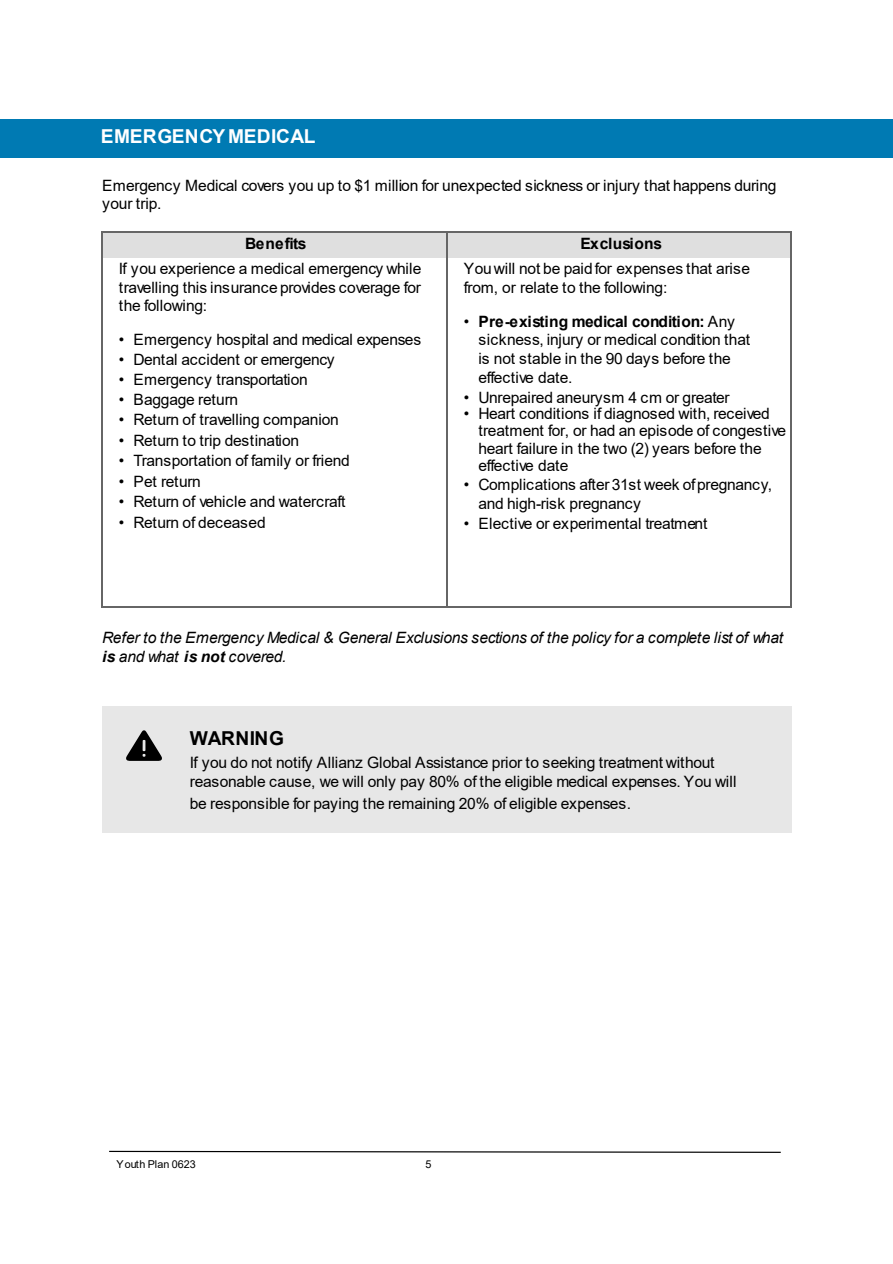
<style>
.page{position:relative;width:893px;height:1264px;background:#fff}
.page>*{position:absolute;margin:0;border:0;box-sizing:border-box;transform-origin:0 0}
.t1{font:700 19.2px "Gmdyqm Arial";letter-spacing:.02em;color:#fff}
.t2{font:700 19.2px "Gmdyqm Arial";letter-spacing:.01em;color:#000}
.t3{font:15.6px/19.2px "Jvfsgc Arial";letter-spacing:-.02em;color:#000}
.t4{font:italic 15.6px/19.2px "Dvfnmf Arial";letter-spacing:-.02em;color:#000}
.t5{font:700 15.6px "Gmdyqm Arial";letter-spacing:.005em;color:#000}
.t6{font:700 15.6px "Gmdyqm Arial";letter-spacing:-.025em;color:#000}
.t7{font:10.8px "Jvfsgc Arial";color:#000}
.s1{font-family:"Gmdyqm Arial";font-weight:700}
.s2{font-family:"Dhpbmy Arial";font-weight:700}
</style>
<div class="page">
<div style="left:1px;top:120px;width:892px;height:38px;background:#007ab3"></div>
<div style="left:102px;top:706px;width:689px;height:126px;background:#e7e7e7"></div>
<svg style="left:109px;top:1150px;width:672px;height:3px"></svg>
<div style="left:103px;top:232px;width:344px;height:25px;background:#dfdfdf"></div>
<div style="left:448px;top:232px;width:344px;height:25px;background:#dfdfdf"></div>
<hr style="left:102px;top:232px;width:344px;height:1px;background:#666">
<hr style="left:447px;top:232px;width:344px;height:1px;background:#666">
<svg style="left:101px;top:232px;width:1px;height:25px"></svg>
<svg style="left:446px;top:232px;width:1px;height:25px"></svg>
<svg style="left:791px;top:232px;width:1px;height:25px"></svg>
<hr style="left:101px;top:257px;width:1px;height:350px;background:#666">
<hr style="left:102px;top:607px;width:344px;height:1px;background:#666">
<hr style="left:446px;top:257px;width:1px;height:350px;background:#666">
<hr style="left:447px;top:607px;width:344px;height:1px;background:#666">
<hr style="left:791px;top:257px;width:1px;height:350px;background:#666">
<h2 class="t1" style="left:101px;top:123px;width:216px">EMERGENCY MEDICAL</h2>
<p class="t3" style="left:102px;top:176px;width:676px;line-height:18px">Emergency Medical covers you up to $1 million for unexpected sickness or injury that happens during your trip.</p>
<h3 class="t6" style="left:245px;top:232px;width:63px">Benefits</h3>
<p class="t3" style="left:119px;top:259px;width:304px;line-height:18.6px;text-align:justify">If you experience a medical emergency while travelling this insurance provides coverage for the following:</p>
<p class="t3" style="left:119px;top:330px;width:304px">• Emergency hospital and medical expenses</p>
<p class="t3" style="left:119px;top:350px;width:217px">• Dental accident or emergency</p>
<p class="t3" style="left:119px;top:369px;width:190px">• Emergency transportation</p>
<p class="t3" style="left:119px;top:390px;width:121px">• Baggage return</p>
<p class="t3" style="left:119px;top:410px;width:221px">• Return of travelling companion</p>
<p class="t3" style="left:119px;top:430px;width:182px">• Return to trip destination</p>
<p class="t3" style="left:119px;top:451px;width:232px">• Transportation of family or friend</p>
<p class="t3" style="left:119px;top:471px;width:83px">• Pet return</p>
<p class="t3" style="left:119px;top:492px;width:228px">• Return of vehicle and watercraft</p>
<p class="t3" style="left:119px;top:512px;width:148px">• Return of deceased</p>
<h3 class="t5" style="left:580px;top:232px;width:83px">Exclusions</h3>
<p class="t3" style="left:464px;top:259px;width:288px">You will not be paid for expenses that arise from, or relate to the following:</p>
<p class="t3" style="left:478px;top:312px;width:273px;text-indent:-14px">• <span class="s1">Pre-existing medical condition:</span> Any sickness, injury or medical condition that is not stable in the 90 days before the effective date.</p>
<p class="t3" style="left:464px;top:387px;width:267px">• Unrepaired aneurysm 4 cm or greater</p>
<p class="t3" style="left:478px;top:405px;width:309px;line-height:17.2px;text-indent:-14px">• Heart conditions if diagnosed with, received treatment for, or had an episode of congestive heart failure in the two (2) years before the effective date</p>
<p class="t3" style="left:478px;top:475px;width:295px;text-indent:-14px">• Complications after31st week ofpregnancy, and high-risk pregnancy</p>
<p class="t3" style="left:464px;top:513px;width:245px">• Elective or experimental treatment</p>
<p class="t4" style="left:102px;top:628px;width:682px">Refer to the Emergency Medical &amp; General Exclusions sections of the policy for a complete list of what <span class="s2">is</span> and what <span class="s2">is not</span> covered.</p>
<h3 class="t2" style="left:190px;top:724px;width:96px">WARNING</h3>
<p class="t3" style="left:190px;top:752px;width:548px">If you do not notify Allianz Global Assistance prior to seeking treatment without reasonable cause, we will only pay 80% of the eligible medical expenses. You will</p>
<p class="t3" style="left:190px;top:793px;width:443px">be responsible for paying the remaining 20% of eligible expenses.</p>
<p class="t7" style="left:117px;top:1156px;width:81px">Youth Plan 0623</p>
<p class="t7" style="left:425px;top:1156px;width:8px">5</p>
</div>
